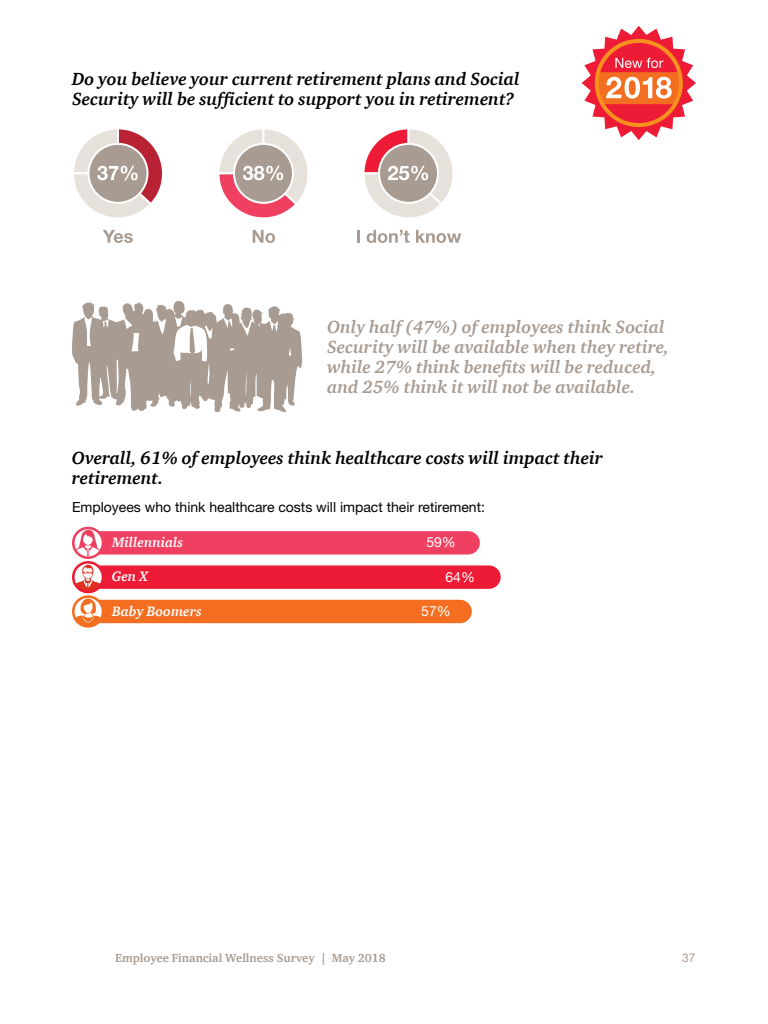
<style>
.page{position:relative;width:768px;height:1024px;background:#fff}
.page>*{position:absolute;margin:0;border:0;box-sizing:border-box;transform-origin:0 0}
.t1{font:italic 700 18px/20px "ITC Charter Com";color:#000}
.t2{font:italic 700 18px/20px "ITC Charter Com";color:#a89b91}
.t3{font:14px "Helvetica Neue";color:#000}
.t4{font:italic 700 14px "ITC Charter Com";color:#fff}
.t5{font:14px "Helvetica Neue";color:#fff}
.t6{font:700 12px "ITC Charter Com";color:#a89b91}
.t7{font:12px "Helvetica Neue";color:#a89b91}
</style>
<div class="page">
<svg style="left:103px;top:230px;width:30px;height:13px"></svg>
<svg style="left:253px;top:230px;width:22px;height:13px"></svg>
<svg style="left:357px;top:230px;width:3px;height:13px"></svg>
<svg style="left:367px;top:230px;width:43px;height:13px"></svg>
<svg style="left:416px;top:230px;width:45px;height:13px"></svg>
<svg style="left:74px;top:129px;width:88px;height:89px"></svg>
<svg style="left:219px;top:129px;width:89px;height:89px"></svg>
<svg style="left:364px;top:129px;width:89px;height:89px"></svg>
<svg style="left:72px;top:301px;width:230px;height:111px"></svg>
<div style="left:76px;top:531px;width:404px;height:24px;background:#ef4062;border-radius:12px"></div>
<div style="left:76px;top:565px;width:425px;height:24px;background:#ed1b35;border-radius:12px"></div>
<div style="left:76px;top:600px;width:396px;height:23px;background:#f36e21;border-radius:12px"></div>
<div style="left:72px;top:561px;width:32px;height:32px;border:3px solid #ed1b35;border-radius:50%"></div>
<div style="left:72px;top:527px;width:32px;height:32px;border:3px solid #ef4062;border-radius:50%"></div>
<svg style="left:75px;top:530px;width:27px;height:96px"></svg>
<div style="left:72px;top:595px;width:32px;height:33px;border:3px solid #f36e21;border-radius:50%"></div>
<svg style="left:582px;top:26px;width:114px;height:114px"></svg>
<p class="t1" style="left:72px;top:69px;width:449px">Do you believe your current retirement plans and Social<br>Security will be sufficient to support you in retirement?</p>
<p class="t2" style="left:327px;top:317px;width:344px">Only half (47%) of employees think Social Security will be available when they retire, while 27% think benefits will be reduced, and 25% think it will not be available.</p>
<p class="t1" style="left:72px;top:448px;width:532px">Overall, 61% of employees think healthcare costs will impact their retirement.</p>
<p class="t3" style="left:72px;top:499px;width:415px">Employees who think healthcare costs will impact their retirement:</p>
<p class="t4" style="left:112px;top:534px;width:73px">Millennials</p>
<p class="t5" style="left:426px;top:534px;width:31px">59%</p>
<p class="t4" style="left:112px;top:568px;width:38px">Gen X</p>
<p class="t5" style="left:446px;top:568px;width:31px">64%</p>
<p class="t4" style="left:112px;top:602px;width:91px">Baby Boomers</p>
<p class="t5" style="left:421px;top:603px;width:31px">57%</p>
<p class="t6" style="left:115px;top:950px;width:272px">Employee Financial Wellness Survey | May 2018</p>
<p class="t7" style="left:682px;top:951px;width:15px">37</p>
</div>
